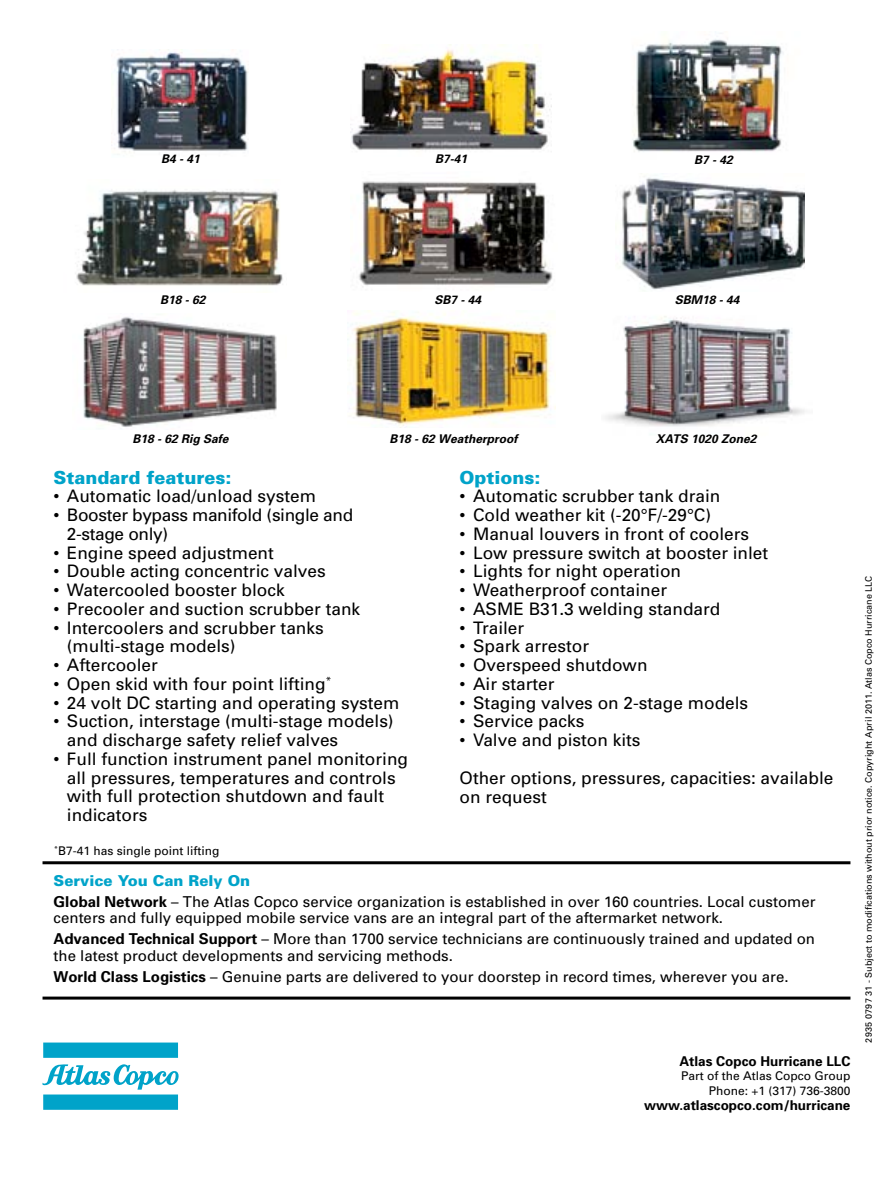
<style>
.page{position:relative;width:893px;height:1191px;background:#fff}
.page>*{position:absolute;margin:0;border:0;box-sizing:border-box;transform-origin:0 0}
.t1{font:900 18px "Univers";color:#00a3c9}
.t2{font:17.25px/18.8px "Univers";color:#000}
.t3{font:17.25px/18.8px "Univers";letter-spacing:-.02em;color:#000}
.t4{font:15px/21px "Univers";color:#000}
.t5{font:700 13.5px "Univers";color:#000}
.t6{font:italic 700 12px "Univers";color:#000}
.t7{font:12px/15px "Univers";color:#000;text-align:right}
.t8{font:9px "Univers";color:#000}
.s1{font-weight:900;color:#00a3c9}
.s2{font-weight:700}
</style>
<div class="page">
<svg style="left:43px;top:1042px;width:136px;height:67px"></svg>
<img style="left:111px;top:52px;width:137px;height:100px">
<img style="left:633px;top:39px;width:150px;height:113px">
<img style="left:621px;top:176px;width:183px;height:114px">
<hr style="left:43px;top:861px;width:807px;height:3px;background:#000">
<hr style="left:43px;top:996px;width:807px;height:3px;background:#000">
<img style="left:358px;top:181px;width:195px;height:106px">
<img style="left:349px;top:311px;width:207px;height:115px">
<img style="left:83px;top:317px;width:194px;height:110px">
<img style="left:350px;top:45px;width:202px;height:105px">
<img style="left:76px;top:190px;width:207px;height:96px">
<img style="left:605px;top:316px;width:200px;height:111px">
<p class="t6" style="left:161px;top:152px;width:40px">B4 - 41</p>
<p class="t6" style="left:694px;top:152px;width:40px">B7 - 42</p>
<p class="t6" style="left:435px;top:152px;width:34px">B7-41</p>
<p class="t6" style="left:160px;top:292px;width:47px">B18 - 62</p>
<p class="t6" style="left:675px;top:292px;width:66px">SBM18 - 44</p>
<p class="t6" style="left:434px;top:292px;width:48px">SB7 - 44</p>
<p class="t6" style="left:133px;top:431px;width:98px">B18 - 62 Rig Safe</p>
<p class="t6" style="left:390px;top:431px;width:129px">B18 - 62 Weatherproof</p>
<p class="t6" style="left:656px;top:431px;width:102px">XATS 1020 Zone2</p>
<p class="t1" style="left:53px;top:466px;width:179px">Standard features:</p>
<p class="t2" style="left:53px;top:487px;width:264px">• Automatic load/unload system</p>
<p class="t3" style="left:67px;top:506px;width:288px;text-indent:-13px">• Booster bypass manifold (single and<br>2-stage only)</p>
<p class="t2" style="left:53px;top:543px;width:222px">• Engine speed adjustment</p>
<p class="t2" style="left:53px;top:562px;width:274px">• Double acting concentric valves</p>
<p class="t2" style="left:53px;top:581px;width:233px">• Watercooled booster block</p>
<p class="t2" style="left:53px;top:599px;width:308px">• Precooler and suction scrubber tank</p>
<p class="t2" style="left:67px;top:618px;width:258px;text-indent:-14px">• Intercoolers and scrubber tanks (multi-stage models)</p>
<p class="t2" style="left:53px;top:656px;width:106px">• Aftercooler</p>
<p class="t2" style="left:53px;top:674px;width:279px">• Open skid with four point lifting<sup>*</sup></p>
<p class="t2" style="left:53px;top:693px;width:348px">• 24 volt DC starting and operating system</p>
<p class="t2" style="left:67px;top:712px;width:328px;text-indent:-14px">• Suction, interstage (multi-stage models) and discharge safety relief valves</p>
<p class="t2" style="left:67px;top:749px;width:343px;text-indent:-14px">• Full function instrument panel monitoring all pressures, temperatures and controls with full protection shutdown and fault indicators</p>
<p class="t7" style="left:54px;top:843px;width:167px"><sup>*</sup>B7-41 has single point lifting</p>
<p class="t1" style="left:460px;top:466px;width:82px">Options:</p>
<p class="t2" style="left:460px;top:487px;width:262px">• Automatic scrubber tank drain</p>
<p class="t2" style="left:460px;top:506px;width:253px">• Cold weather kit (-20°F/-29°C)</p>
<p class="t2" style="left:460px;top:524px;width:291px">• Manual louvers in front of coolers</p>
<p class="t2" style="left:460px;top:543px;width:310px">• Low pressure switch at booster inlet</p>
<p class="t2" style="left:460px;top:562px;width:223px">• Lights for night operation</p>
<p class="t2" style="left:460px;top:581px;width:209px">• Weatherproof container</p>
<p class="t2" style="left:460px;top:599px;width:262px">• ASME B31.3 welding standard</p>
<p class="t2" style="left:460px;top:618px;width:66px">• Trailer</p>
<p class="t2" style="left:460px;top:637px;width:131px">• Spark arrestor</p>
<p class="t2" style="left:460px;top:656px;width:189px">• Overspeed shutdown</p>
<p class="t2" style="left:460px;top:674px;width:96px">• Air starter</p>
<p class="t2" style="left:460px;top:693px;width:290px">• Staging valves on 2-stage models</p>
<p class="t2" style="left:460px;top:712px;width:126px">• Service packs</p>
<p class="t2" style="left:460px;top:721px;width:375px;line-height:37.5px">• Valve and piston kits<br>Other options, pressures, capacities: available</p>
<p class="t2" style="left:460px;top:787px;width:89px">on request</p>
<p class="t4" style="left:54px;top:870px;width:763px"><span class="s1">Service You Can Rely On<br></span><span class="s2">Global Network</span> – The Atlas Copco service organization is established in over 160 countries. Local customer</p>
<p class="t4" style="left:54px;top:907px;width:763px">centers and fully equipped mobile service vans are an integral part of the aftermarket network.<br><span class="s2">Advanced Technical Support</span> – More than 1700 service technicians are continuously trained and updated on</p>
<p class="t4" style="left:54px;top:945px;width:736px">the latest product developments and servicing methods.<br><span class="s2">World Class Logistics</span> – Genuine parts are delivered to your doorstep in record times, wherever you are.</p>
<p class="t5" style="left:679px;top:1053px;width:173px">Atlas Copco Hurricane LLC</p>
<p class="t7" style="left:681px;top:1068px;width:171px">Part of the Atlas Copco Group<br>Phone: +1 (317) 736-3800</p>
<p class="t5" style="left:644px;top:1097px;width:208px">www.atlascopco.com/hurricane</p>
<p class="t8" style="left:863px;top:1042px;width:468px;rotate:-90deg">2935 0797 31 - Subject to modifications without prior notice. Copyright April 2011. Atlas Copco Hurricane LLC</p>
</div>
